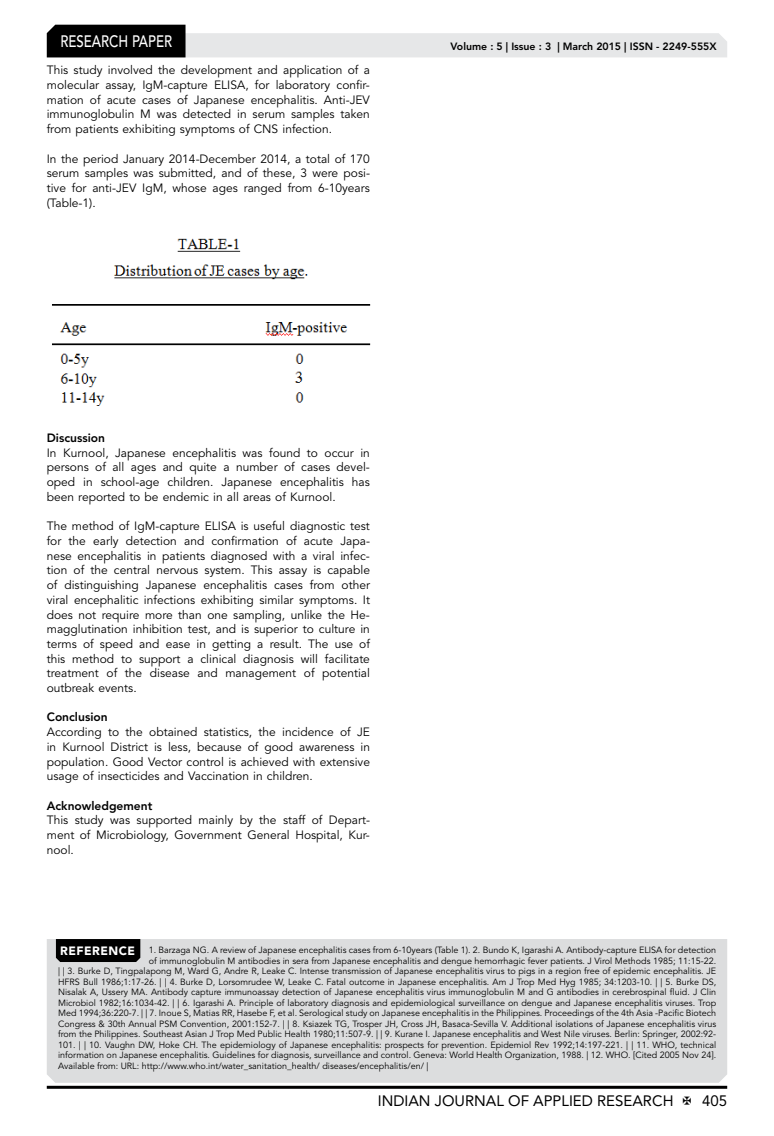
<style>
.page{position:relative;width:774px;height:1136px;background:#fff}
.page>*{position:absolute;margin:0;border:0;box-sizing:border-box;transform-origin:0 0}
.t1{font:500 16.5px "Avenir LT Std";color:#fff;scale:.8 1}
.t2{font:15px "Avenir LT Std";color:#000}
.t3{font:12px/14.7px "Avenir LT Std";color:#000;text-align:justify}
.t4{font:800 12px "Avenir LT Std";color:#000}
.t5{font:800 10.5px "Avenir LT Std";color:#000}
.t6{font:9px "Avenir LT Std";color:#000}
.s1{font-weight:900;font-size:12px;color:#fff}
</style>
<div class="page">
<hr style="left:47px;top:1085px;width:680px;height:3px;background:#000">
<svg style="left:47px;top:25px;width:680px;height:32px"></svg>
<div style="left:47px;top:939px;width:680px;height:143px;background:#dcddde"></div>
<div style="left:56px;top:939px;width:84px;height:22px;background:#000"></div>
<img style="left:52px;top:238px;width:318px;height:168px">
<h1 class="t1" style="left:60px;top:32px;width:139px">RESEARCH PAPER</h1>
<p class="t3" style="left:47px;top:63px;width:325px">This study involved the development and application of a molecular assay, IgM-capture ELISA, for laboratory confir&shy;mation of acute cases of Japanese encephalitis. Anti-JEV immunoglobulin M was detected in serum samples taken from patients exhibiting symptoms of CNS infection.</p>
<h3 class="t3" style="left:47px;top:151px;width:325px">In the period January 2014-December 2014, a total of 170 serum samples was submitted, and of these, 3 were posi&shy;tive for anti-JEV IgM, whose ages ranged from 6-10years (Table-1).</h3>
<p class="t5" style="left:450px;top:41px;width:268px">Volume : 5 | Issue : 3 | March 2015 | ISSN - 2249-555X</p>
<h3 class="t4" style="left:47px;top:430px;width:60px">Discussion</h3>
<h3 class="t3" style="left:47px;top:445px;width:325px">In Kurnool, Japanese encephalitis was found to occur in persons of all ages and quite a number of cases devel&shy;oped in school-age children. Japanese encephalitis has been reported to be endemic in all areas of Kurnool.</h3>
<p class="t3" style="left:47px;top:519px;width:325px">The method of IgM-capture ELISA is useful diagnostic test for the early detection and confirmation of acute Japa&shy;nese encephalitis in patients diagnosed with a viral infec&shy;tion of the central nervous system. This assay is capable of distinguishing Japanese encephalitis cases from other viral encephalitic infections exhibiting similar symptoms. It does not require more than one sampling, unlike the He&shy;magglutination inhibition test, and is superior to culture in terms of speed and ease in getting a result. The use of this method to support a clinical diagnosis will facilitate treatment of the disease and management of potential outbreak events.</p>
<h3 class="t4" style="left:47px;top:710px;width:62px">Conclusion</h3>
<h3 class="t3" style="left:47px;top:725px;width:325px">According to the obtained statistics, the incidence of JE in Kurnool District is less, because of good awareness in population. Good Vector control is achieved with extensive usage of insecticides and Vaccination in children.</h3>
<h3 class="t4" style="left:47px;top:798px;width:107px">Acknowledgement</h3>
<h3 class="t3" style="left:47px;top:813px;width:325px">This study was supported mainly by the staff of Depart&shy;ment of Microbiology, Government General Hospital, Kur&shy;nool.</h3>
<p class="t6" style="left:60px;top:944px;width:657px"><span class="s1">REFERENCE</span> 1. Barzaga NG. A review of Japanese encephalitis cases from 6-10years (Table 1). 2. Bundo K, Igarashi A. Antibody-capture ELISA for detection</p>
<p class="t6" style="left:149px;top:955px;width:569px">of immunoglobulin M antibodies in sera from Japanese encephalitis and dengue hemorrhagic fever patients. J Virol Methods 1985; 11:15-22.</p>
<p class="t6" style="left:58px;top:965px;width:659px">| | 3. Burke D, Tingpalapong M, Ward G, Andre R, Leake C. Intense transmission of Japanese encephalitis virus to pigs in a region free of epidemic encephalitis. JE</p>
<p class="t6" style="left:58px;top:976px;width:660px">HFRS Bull 1986;1:17-26. | | 4. Burke D, Lorsomrudee W, Leake C. Fatal outcome in Japanese encephalitis. Am J Trop Med Hyg 1985; 34:1203-10. | | 5. Burke DS,</p>
<p class="t6" style="left:58px;top:986px;width:660px">Nisalak A, Ussery MA. Antibody capture immunoassay detection of Japanese encephalitis virus immunoglobulin M and G antibodies in cerebrospinal fluid. J Clin</p>
<p class="t6" style="left:58px;top:997px;width:660px">Microbiol 1982;16:1034-42. | | 6. Igarashi A. Principle of laboratory diagnosis and epidemiological surveillance on dengue and Japanese encephalitis viruses. Trop</p>
<p class="t6" style="left:58px;top:1007px;width:660px">Med 1994;36:220-7. | | 7. Inoue S, Matias RR, Hasebe F, et al. Serological study on Japanese encephalitis in the Philippines. Proceedings of the 4th Asia -Pacific Biotech</p>
<p class="t6" style="left:58px;top:1018px;width:660px">Congress &amp; 30th Annual PSM Convention, 2001:152-7. | | 8. Ksiazek TG, Trosper JH, Cross JH, Basaca-Sevilla V. Additional isolations of Japanese encephalitis virus</p>
<p class="t6" style="left:58px;top:1028px;width:659px">from the Philippines. Southeast Asian J Trop Med Public Health 1980;11:507-9. | | 9. Kurane I. Japanese encephalitis and West Nile viruses. Berlin: Springer, 2002:92-</p>
<p class="t6" style="left:58px;top:1039px;width:660px">101. | | 10. Vaughn DW, Hoke CH. The epidemiology of Japanese encephalitis: prospects for prevention. Epidemiol Rev 1992;14:197-221. | | 11. WHO, technical</p>
<p class="t6" style="left:58px;top:1049px;width:659px">information on Japanese encephalitis. Guidelines for diagnosis, surveillance and control. Geneva: World Health Organization, 1988. | 12. WHO. [Cited 2005 Nov 24].</p>
<p class="t6" style="left:58px;top:1060px;width:372px">Available from: URL: http://www.who.int/water_sanitation_health/ diseases/encephalitis/en/ |</p>
<h2 class="t2" style="left:378px;top:1091px;width:297px">INDIAN JOURNAL OF APPLIED RESEARCH</h2>
<h2 class="t2" style="left:702px;top:1091px;width:27px">405</h2>
</div>
